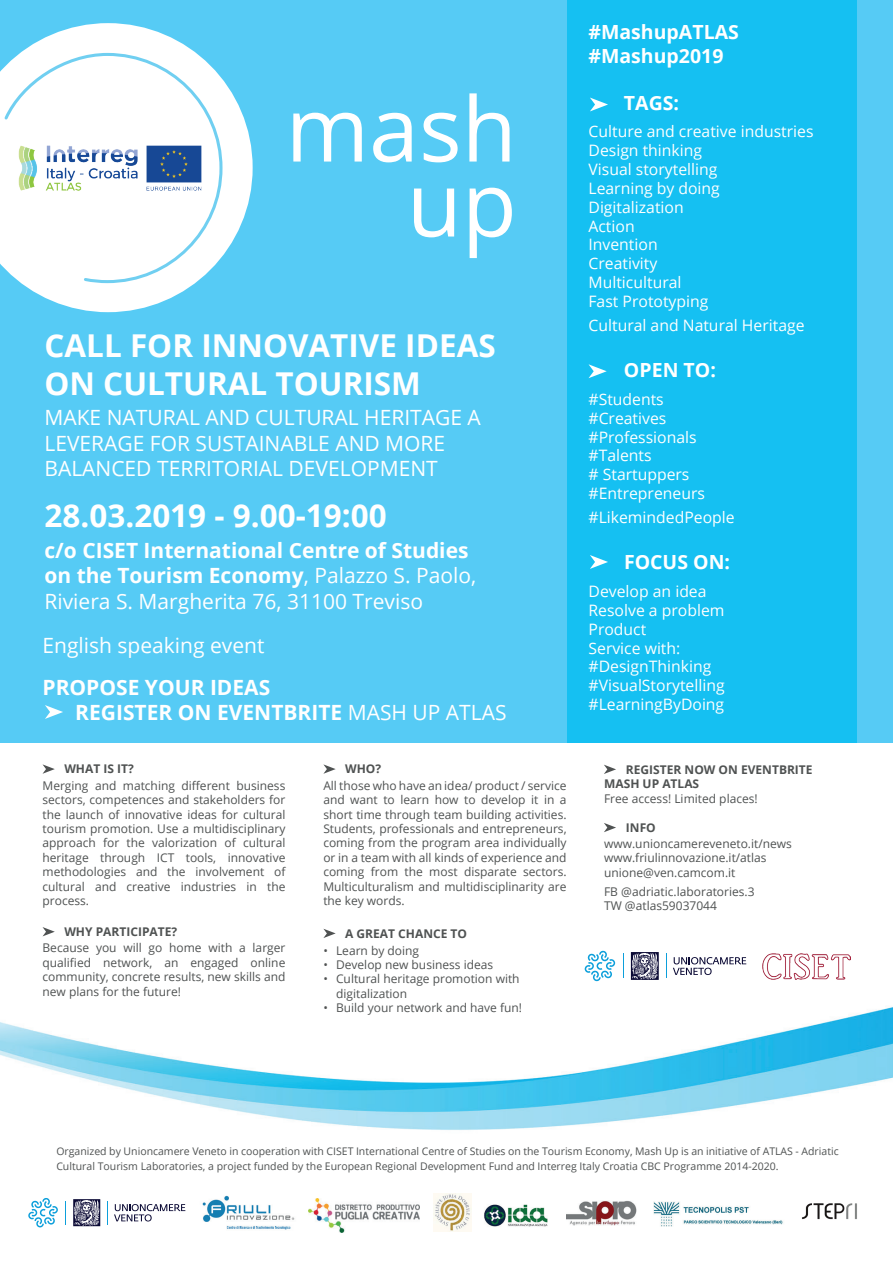
<style>
.page{position:relative;width:893px;height:1263px;background:#fff}
.page>*{position:absolute;margin:0;border:0;box-sizing:border-box;transform-origin:0 0}
.t1{font:89.7px/75px "Open Sans";color:#fff;text-align:right}
.t2{font:700 31.5px/37.8px "Open Sans";color:#fff}
.t3{font:700 21px/25.2px "Open Sans";color:#fff}
.t4{font:21px/25.2px "Open Sans";color:#fff}
.t5{font:700 19.5px/23.4px "Open Sans";color:#fff}
.t6{font:15.75px/18.9px "Open Sans";color:#fff}
.t7{font:12px/14.4px "Open Sans";color:#4f5252;text-align:justify}
.t8{font:700 12px/14.4px "Open Sans";color:#4f5252}
.t9{font:10.5px/14.4px "Open Sans";color:#4f5252}
.s1{font-weight:400}
</style>
<div class="page">
<div style="left:0;top:0;width:893px;height:742px;background:#56cbf5"></div>
<div style="left:568px;top:0;width:289px;height:742px;background:#15c0f2"></div>
<img style="left:0;top:1007px;width:893px;height:123px">
<svg style="left:0;top:23px;width:253px;height:289px"></svg>
<svg style="left:2px;top:51px;width:222px;height:234px"></svg>
<img style="left:13px;top:135px;width:195px;height:65px">
<svg style="left:45px;top:705px;width:18px;height:14px"></svg>
<svg style="left:590px;top:98px;width:18px;height:13px"></svg>
<svg style="left:588px;top:364px;width:19px;height:14px"></svg>
<svg style="left:590px;top:555px;width:18px;height:14px"></svg>
<img style="left:202px;top:1195px;width:93px;height:35px">
<img style="left:309px;top:1199px;width:110px;height:33px">
<img style="left:433px;top:1194px;width:38px;height:37px">
<img style="left:484px;top:1204px;width:64px;height:23px">
<img style="left:567px;top:1200px;width:70px;height:25px">
<img style="left:653px;top:1201px;width:130px;height:26px">
<img style="left:801px;top:1203px;width:56px;height:17px">
<svg style="left:28px;top:1198px;width:30px;height:29px"></svg>
<svg style="left:65px;top:1201px;width:1px;height:23px"></svg>
<svg style="left:114px;top:1204px;width:71px;height:18px"></svg>
<svg style="left:73px;top:1199px;width:27px;height:27px"></svg>
<svg style="left:585px;top:951px;width:30px;height:30px"></svg>
<svg style="left:623px;top:954px;width:1px;height:24px"></svg>
<svg style="left:666px;top:954px;width:1px;height:24px"></svg>
<svg style="left:673px;top:957px;width:73px;height:18px"></svg>
<svg style="left:631px;top:952px;width:28px;height:28px"></svg>
<img style="left:762px;top:953px;width:89px;height:27px">
<svg style="left:323px;top:764px;width:13px;height:10px"></svg>
<svg style="left:323px;top:929px;width:13px;height:9px"></svg>
<svg style="left:43px;top:764px;width:12px;height:10px"></svg>
<svg style="left:43px;top:927px;width:12px;height:9px"></svg>
<svg style="left:604px;top:765px;width:12px;height:9px"></svg>
<svg style="left:604px;top:823px;width:12px;height:9px"></svg>
<h1 class="t1" style="left:286px;top:89px;width:233px">mash up</h1>
<h2 class="t2" style="left:44px;top:326px;width:453px">CALL FOR INNOVATIVE IDEAS<br>ON CULTURAL TOURISM</h2>
<h3 class="t4" style="left:44px;top:405px;width:438px">MAKE NATURAL AND CULTURAL HERITAGE A<br>LEVERAGE FOR SUSTAINABLE AND MORE<br>BALANCED TERRITORIAL DEVELOPMENT</h3>
<h2 class="t2" style="left:44px;top:496px;width:344px">28.03.2019 - 9.00-19:00</h2>
<h3 class="t3" style="left:44px;top:537px;width:433px">c/o CISET International Centre of Studies on the Tourism Economy<span class="s1">, Palazzo S. Paolo,<br>Riviera S. Margherita 76, 31100 Treviso</span></h3>
<h3 class="t4" style="left:43px;top:632px;width:224px">English speaking event</h3>
<h3 class="t3" style="left:75px;top:674px;width:433px;text-indent:-33px">PROPOSE YOUR IDEAS<br>REGISTER ON EVENTBRITE <span class="s1">MASH UP ATLAS</span></h3>
<p class="t8" style="left:64px;top:761px;width:71px">WHAT IS IT?</p>
<p class="t7" style="left:43px;top:778px;width:244px">Merging and matching different business sectors, competences and stakeholders for the launch of innovative ideas for cultural tourism promotion. Use a multidisciplinary approach for the valorization of cultural heritage through ICT tools, innovative methodologies and the involvement of cultural and creative industries in the process.</p>
<p class="t8" style="left:64px;top:924px;width:114px">WHY PARTICIPATE?</p>
<p class="t7" style="left:43px;top:940px;width:244px">Because you will go home with a larger qualified network, an engaged online community, concrete results, new skills and new plans for the future!</p>
<p class="t8" style="left:345px;top:761px;width:38px">WHO?</p>
<p class="t7" style="left:323px;top:778px;width:245px">All those who have an idea/ product / service and want to learn how to develop it in a short time through team building activities.<br>Students, professionals and entrepreneurs, coming from the program area individually or in a team with all kinds of experience and coming from the most disparate sectors.<br>Multiculturalism and multidisciplinarity are the key words.</p>
<p class="t8" style="left:345px;top:926px;width:123px">A GREAT CHANCE TO</p>
<p class="t7" style="left:323px;top:943px;width:97px">• Learn by doing</p>
<p class="t7" style="left:323px;top:957px;width:171px">• Develop new business ideas</p>
<p class="t7" style="left:336px;top:971px;width:185px;text-indent:-13px">• Cultural heritage promotion with digitalization</p>
<p class="t7" style="left:323px;top:1000px;width:200px">• Build your network and have fun!</p>
<h3 class="t5" style="left:588px;top:20px;width:152px">#MashupATLAS #Mashup2019</h3>
<h3 class="t5" style="left:624px;top:90px;width:57px">TAGS:</h3>
<h3 class="t6" style="left:588px;top:121px;width:227px">Culture and creative industries<br>Design thinking<br>Visual storytelling<br>Learning by doing<br>Digitalization<br>Action<br>Invention<br>Creativity<br>Multicultural<br>Fast Prototyping</h3>
<h3 class="t6" style="left:588px;top:315px;width:218px">Cultural and Natural Heritage</h3>
<h3 class="t5" style="left:624px;top:358px;width:93px">OPEN TO:</h3>
<h3 class="t6" style="left:588px;top:389px;width:118px">#Students #Creatives #Professionals #Talents<br># Startuppers #Entrepreneurs</h3>
<h3 class="t6" style="left:588px;top:507px;width:148px">#LikemindedPeople</h3>
<h3 class="t5" style="left:624px;top:550px;width:108px">FOCUS ON:</h3>
<h3 class="t6" style="left:588px;top:581px;width:138px">Develop an idea<br>Resolve a problem<br>Product<br>Service with: #DesignThinking #VisualStorytelling #LearningByDoing</h3>
<p class="t8" style="left:604px;top:762px;width:210px;text-indent:22px">REGISTER NOW ON EVENTBRITE<br>MASH UP ATLAS</p>
<p class="t7" style="left:604px;top:791px;width:155px">Free access! Limited places!</p>
<p class="t8" style="left:626px;top:820px;width:31px">INFO</p>
<p class="t7" style="left:604px;top:836px;width:189px;text-align:left">www.unioncamereveneto.it/news www.friulinnovazione.it/atlas unione@ven.camcom.it</p>
<p class="t7" style="left:604px;top:884px;width:152px">FB @adriatic.laboratories.3<br>TW @atlas59037044</p>
<p class="t9" style="left:56px;top:1144px;width:784px">Organized by Unioncamere Veneto in cooperation with CISET International Centre of Studies on the Tourism Economy, Mash Up is an initiative of ATLAS - Adriatic<br>Cultural Tourism Laboratories, a project funded by the European Regional Development Fund and Interreg Italy Croatia CBC Programme 2014-2020.</p>
</div>
